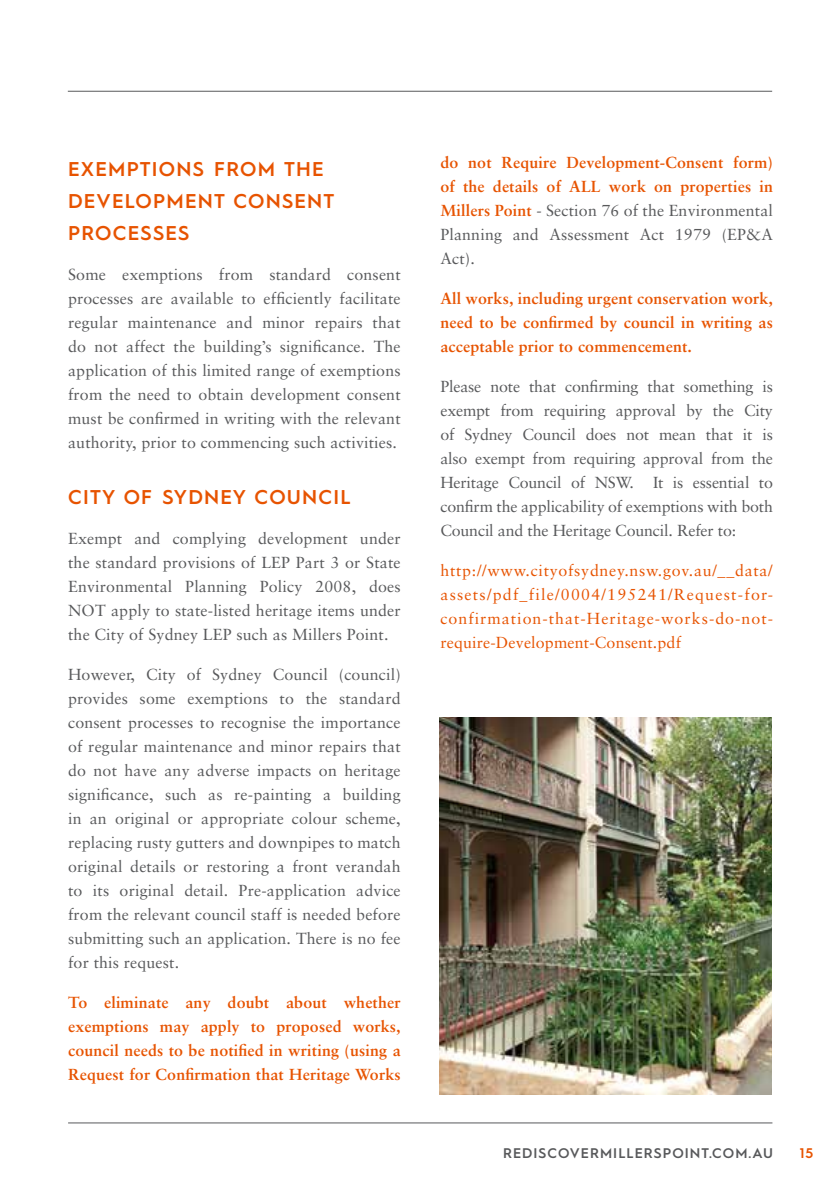
<style>
.page{position:relative;width:840px;height:1191px;background:#fff}
.page>*{position:absolute;margin:0;border:0;box-sizing:border-box;transform-origin:0 0}
.t1{font:600 20px/32px "Hurme Geometric Sans 1";letter-spacing:.06em;color:#e75300}
.t2{font:16px/24px "Sabon";letter-spacing:.01em;color:#58595b;text-align:justify}
.t3{font:700 16px/24px "Sabon";letter-spacing:.01em;color:#e75300;text-align:justify}
.t4{font:16px/24px "Sabon";letter-spacing:.01em;color:#e75300;text-align:justify}
.t5{font:600 14px "Hurme Geometric Sans 1";letter-spacing:.075em;color:#58595b}
.t6{font:600 14px "Hurme Geometric Sans 1";color:#e75300}
.s1{font-weight:400;color:#58595b}
</style>
<div class="page">
<hr style="left:68px;top:1122px;width:704px;height:1px;background:#58595b">
<hr style="left:68px;top:91px;width:703px;height:1px;background:#58595b">
<img style="left:439px;top:717px;width:332px;height:377px">
<p class="t1" style="left:68px;top:152px;width:268px">EXEMPTIONS FROM THE<br>DEVELOPMENT CONSENT<br>PROCESSES</p>
<p class="t2" style="left:68px;top:262px;width:334px">Some exemptions from standard consent processes are available to efficiently facilitate regular maintenance and minor repairs that do not affect the building’s significance. The application of this limited range of exemptions from the need to obtain development consent must be confirmed in writing with the relevant authority, prior to commencing such activities.</p>
<p class="t1" style="left:68px;top:480px;width:284px">CITY OF SYDNEY COUNCIL</p>
<p class="t2" style="left:68px;top:526px;width:334px">Exempt and complying development under the standard provisions of LEP Part 3 or State Environmental Planning Policy 2008, does NOT apply to state-listed heritage items under the City of Sydney LEP such as Millers Point.</p>
<p class="t2" style="left:68px;top:662px;width:334px">However, City of Sydney Council (council) provides some exemptions to the standard consent processes to recognise the importance of regular maintenance and minor repairs that do not have any adverse impacts on heritage significance, such as re-painting a building in an original or appropriate colour scheme, replacing rusty gutters and downpipes to match original details or restoring a front verandah to its original detail. Pre-application advice from the relevant council staff is needed before submitting such an application. There is no fee for this request.</p>
<p class="t3" style="left:68px;top:990px;width:334px">To eliminate any doubt about whether exemptions may apply to proposed works, council needs to be notified in writing (using a Request for Confirmation that Heritage Works</p>
<p class="t3" style="left:440px;top:150px;width:334px">do not Require Development-Consent form) of the details of ALL work on properties in Millers Point <span class="s1">- Section 76 of the Environmental Planning and Assessment Act 1979 (EP&amp;A Act).</span></p>
<p class="t3" style="left:440px;top:286px;width:334px">All works, including urgent conservation work, need to be confirmed by council in writing as acceptable prior to commencement.</p>
<p class="t2" style="left:440px;top:374px;width:334px">Please note that confirming that something is exempt from requiring approval by the City of Sydney Council does not mean that it is also exempt from requiring approval from the Heritage Council of NSW. It is essential to confirm the applicability of exemptions with both Council and the Heritage Council. Refer to:</p>
<p class="t4" style="left:440px;top:558px;width:334px">http://www.cityofsydney.nsw.gov.au/__data/ assets/pdf_file/0004/195241/Request-for&shy;confirmation-that-Heritage-works-do-not&shy;require-Development-Consent.pdf</p>
<p class="t5" style="left:503px;top:1143px;width:271px">REDISCOVERMILLERSPOINT.COM.AU</p>
<p class="t6" style="left:799px;top:1143px;width:15px">15</p>
</div>
